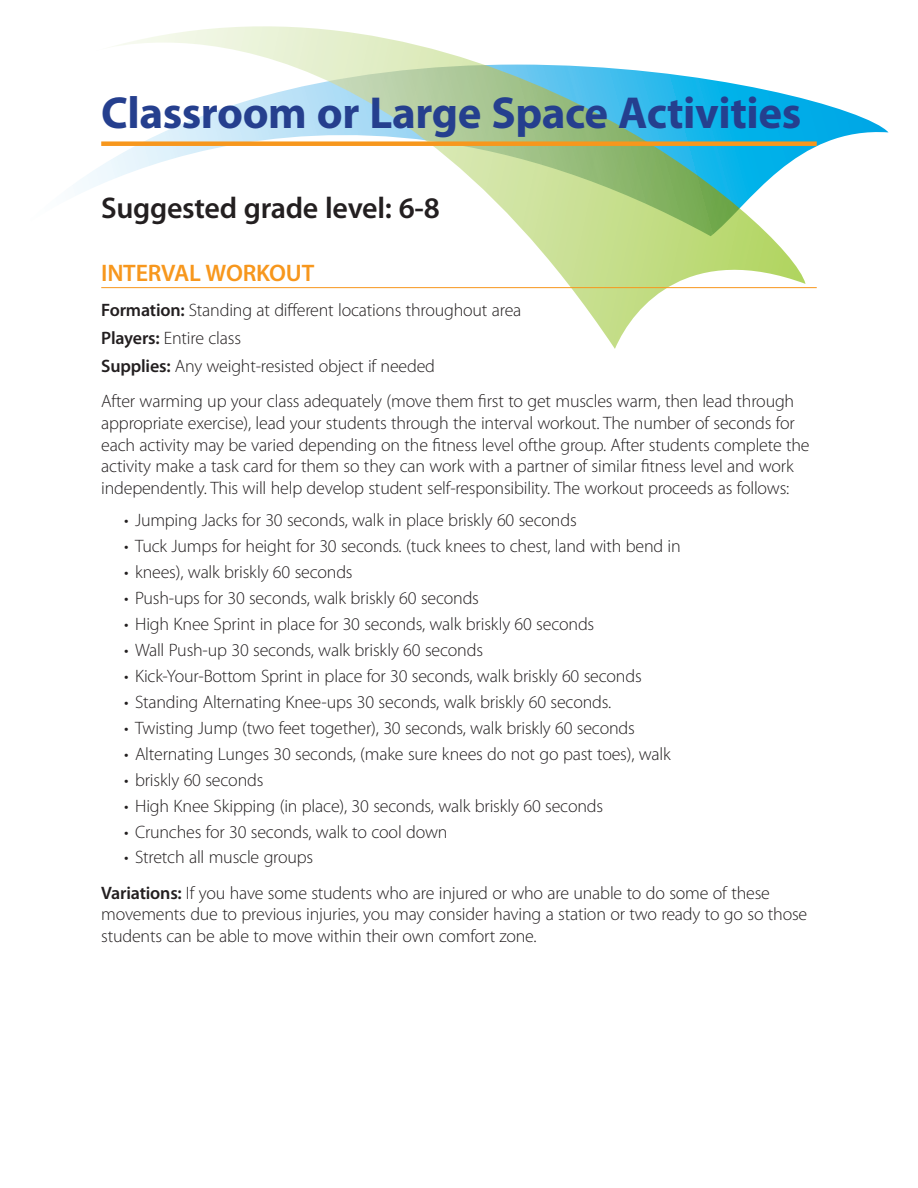
<style>
.page{position:relative;width:918px;height:1188px;background:#fff}
.page>*{position:absolute;margin:0;border:0;box-sizing:border-box;transform-origin:0 0}
.t1{font:700 45px "Myriad Pro";letter-spacing:-.01em;color:#253f8e}
.t2{font:600 30px "Myriad Pro";letter-spacing:-.01em;color:#231f20}
.t3{font:600 24px "Myriad Pro";letter-spacing:-.01em;color:#f7971d}
.t4{font:300 18px/21.6px "Myriad Pro";letter-spacing:-.01em;color:#231f20}
.s1{font-weight:600}
</style>
<div class="page">
<svg style="left:75px;top:99px;width:814px;height:95px"></svg>
<svg style="left:96px;top:26px;width:710px;height:323px"></svg>
<div style="left:101px;top:141px;width:716px;height:5px;background:#f7971d"></div>
<hr style="left:101px;top:287px;width:716px;height:1px;background:#f7971d">
<p class="t1" style="left:101px;top:83px;width:702px">Classroom or Large Space Activities</p>
<p class="t2" style="left:101px;top:189px;width:340px">Suggested grade level: 6-8</p>
<p class="t3" style="left:101px;top:257px;width:215px">INTERVAL WORKOUT</p>
<p class="t4" style="left:101px;top:299px;width:422px"><span class="s1">Formation:</span> Standing at different locations throughout area</p>
<p class="t4" style="left:101px;top:327px;width:141px"><span class="s1">Players:</span> Entire class</p>
<p class="t4" style="left:101px;top:356px;width:335px"><span class="s1">Supplies:</span> Any weight-resisted object if needed</p>
<p class="t4" style="left:101px;top:391px;width:710px">After warming up your class adequately (move them first to get muscles warm, then lead through appropriate exercise), lead your students through the interval workout. The number of seconds for each activity may be varied depending on the fitness level ofthe group. After students complete the activity make a task card for them so they can work with a partner of similar fitness level and work independently. This will help develop student self-responsibility. The workout proceeds as follows:</p>
<p class="t4" style="left:124px;top:510px;width:454px">• Jumping Jacks for 30 seconds, walk in place briskly 60 seconds</p>
<p class="t4" style="left:124px;top:536px;width:558px">• Tuck Jumps for height for 30 seconds. (tuck knees to chest, land with bend in</p>
<p class="t4" style="left:124px;top:562px;width:230px">• knees), walk briskly 60 seconds</p>
<p class="t4" style="left:124px;top:588px;width:356px">• Push-ups for 30 seconds, walk briskly 60 seconds</p>
<p class="t4" style="left:124px;top:614px;width:472px">• High Knee Sprint in place for 30 seconds, walk briskly 60 seconds</p>
<p class="t4" style="left:124px;top:640px;width:360px">• Wall Push-up 30 seconds, walk briskly 60 seconds</p>
<p class="t4" style="left:124px;top:666px;width:519px">• Kick-Your-Bottom Sprint in place for 30 seconds, walk briskly 60 seconds</p>
<p class="t4" style="left:124px;top:691px;width:489px">• Standing Alternating Knee-ups 30 seconds, walk briskly 60 seconds.</p>
<p class="t4" style="left:124px;top:717px;width:512px">• Twisting Jump (two feet together), 30 seconds, walk briskly 60 seconds</p>
<p class="t4" style="left:124px;top:743px;width:548px">• Alternating Lunges 30 seconds, (make sure knees do not go past toes), walk</p>
<p class="t4" style="left:124px;top:769px;width:141px">• briskly 60 seconds</p>
<p class="t4" style="left:124px;top:795px;width:481px">• High Knee Skipping (in place), 30 seconds, walk briskly 60 seconds</p>
<p class="t4" style="left:124px;top:821px;width:325px">• Crunches for 30 seconds, walk to cool down</p>
<p class="t4" style="left:124px;top:847px;width:191px">• Stretch all muscle groups</p>
<p class="t4" style="left:101px;top:882px;width:708px"><span class="s1">Variations:</span> If you have some students who are injured or who are unable to do some of these movements due to previous injuries, you may consider having a station or two ready to go so those students can be able to move within their own comfort zone.</p>
</div>
